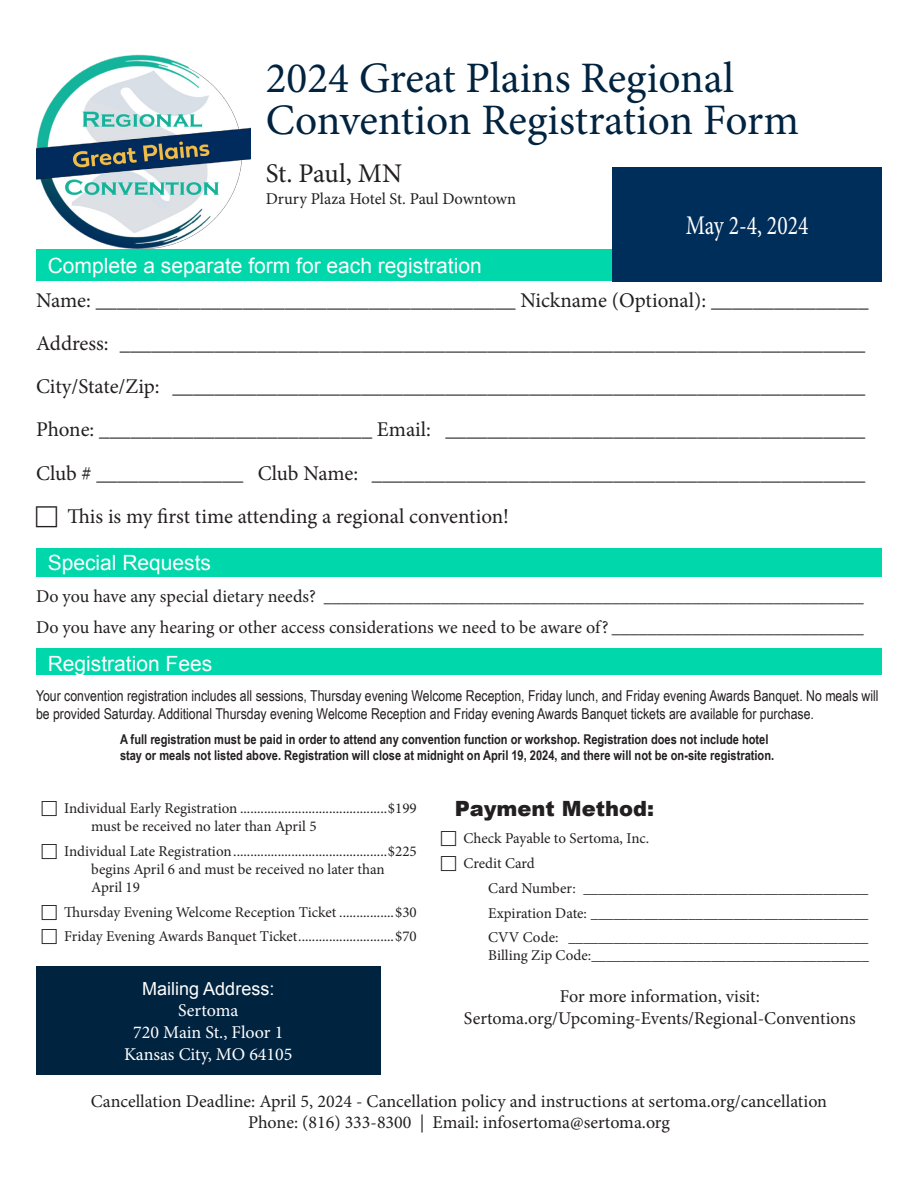
<style>
.page{position:relative;width:918px;height:1188px;background:#fff}
.page>*{position:absolute;margin:0;border:0;box-sizing:border-box;transform-origin:0 0}
.Paragraph_Style_2{font:43.5px/42px "Minion Pro";color:#002340}
.t1{font:27px "Minion Pro";color:#fff;scale:.8 1}
.t2{font:27px "Minion Pro";letter-spacing:-.015em;color:#231f20}
.t3{font:21px "Minion Pro";letter-spacing:-.005em;color:#231f20}
.t4{font:21px "Arial";color:#fff}
.t5{font:900 21px "Arial";color:#231f20}
.t6{font:18px/21.6px "Minion Pro";color:#231f20;text-align:center}
.t7{font:18px "Minion Pro";color:#fff}
.t8{font:18px "Arial";color:#fff}
.t9{font:16.5px "Minion Pro";letter-spacing:-.005em;color:#231f20}
.t10{font:15px/18px "Minion Pro";color:#231f20}
.t11{font:15px/18px "Arial Narrow";color:#231f20}
.t12{font:700 13.5px "Arial Narrow";color:#231f20}
</style>
<div class="page">
<img style="left:36px;top:54px;width:215px;height:196px">
<div style="left:36px;top:549px;width:846px;height:28px;background:#00d8ac"></div>
<div style="left:36px;top:648px;width:846px;height:27px;background:#00d8ac"></div>
<div style="left:36px;top:966px;width:345px;height:109px;background:#002340"></div>
<div style="left:36px;top:250px;width:592px;height:31px;background:#00d8ac"></div>
<div style="left:612px;top:167px;width:270px;height:114px;background:#002e5a"></div>
<p class="Paragraph_Style_2" style="left:266px;top:57px;width:535px">2024 Great Plains Regional<br>Convention Registration Form</p>
<p class="t2" style="left:266px;top:156px;width:138px">St. Paul, MN</p>
<p class="t9" style="left:266px;top:188px;width:252px">Drury Plaza Hotel St. Paul Downtown</p>
<p class="t4" style="left:48px;top:252px;width:436px">Complete a separate form for each registration</p>
<p class="t1" style="left:686px;top:207px;width:155px">May 2-4, 2024</p>
<p class="t3" style="left:36px;top:286px;width:834px">Name: ________________________________________ Nickname (Optional): _______________</p>
<p class="t3" style="left:36px;top:329px;width:831px">Address: _______________________________________________________________________</p>
<p class="t3" style="left:36px;top:372px;width:831px">City/State/Zip: __________________________________________________________________</p>
<p class="t3" style="left:36px;top:416px;width:831px">Phone: __________________________ Email: ________________________________________</p>
<p class="t3" style="left:36px;top:459px;width:831px">Club # ______________ Club Name: _______________________________________________</p>
<p class="t3" style="left:68px;top:502px;width:443px">This is my first time attending a regional convention!</p>
<p class="t4" style="left:48px;top:549px;width:165px">Special Requests</p>
<p class="t6" style="left:36px;top:586px;width:829px">Do you have any special dietary needs? ____________________________________________________________</p>
<p class="t6" style="left:36px;top:616px;width:829px">Do you have any hearing or other access considerations we need to be aware of? ____________________________</p>
<p class="t4" style="left:48px;top:649px;width:166px">Registration Fees</p>
<p class="t11" style="left:36px;top:686px;width:844px">Your convention registration includes all sessions, Thursday evening Welcome Reception, Friday lunch, and Friday evening Awards Banquet. No meals will be provided Saturday. Additional Thursday evening Welcome Reception and Friday evening Awards Banquet tickets are available for purchase.</p>
<p class="t12" style="left:120px;top:729px;width:650px">A full registration must be paid in order to attend any convention function or workshop. Registration does not include hotel</p>
<p class="t12" style="left:120px;top:745px;width:656px">stay or meals not listed above. Registration will close at midnight on April 19, 2024, and there will not be on-site registration.</p>
<p class="t5" style="left:455px;top:794px;width:201px">Payment Method:</p>
<p class="t10" style="left:464px;top:830px;width:187px">Check Payable to Sertoma, Inc.</p>
<p class="t10" style="left:464px;top:854px;width:73px">Credit Card</p>
<p class="t10" style="left:488px;top:879px;width:382px">Card Number: ______________________________________</p>
<p class="t10" style="left:488px;top:904px;width:382px">Expiration Date: _____________________________________</p>
<p class="t10" style="left:488px;top:929px;width:382px">CVV Code: ________________________________________<br>Billing Zip Code:_____________________________________</p>
<p class="t10" style="left:64px;top:800px;width:354px">Individual Early Registration ...........................................$199</p>
<p class="t10" style="left:91px;top:818px;width:227px">must be received no later than April 5</p>
<p class="t10" style="left:64px;top:842px;width:354px">Individual Late Registration.............................................$225</p>
<p class="t10" style="left:91px;top:860px;width:295px">begins April 6 and must be received no later than<br>April 19</p>
<p class="t10" style="left:64px;top:903px;width:354px">Thursday Evening Welcome Reception Ticket ................$30</p>
<p class="t10" style="left:64px;top:928px;width:354px">Friday Evening Awards Banquet Ticket............................$70</p>
<p class="t8" style="left:142px;top:977px;width:134px">Mailing Address:</p>
<p class="t7" style="left:178px;top:999px;width:62px">Sertoma</p>
<p class="t7" style="left:133px;top:1020px;width:152px">720 Main St., Floor 1</p>
<p class="t7" style="left:124px;top:1042px;width:170px">Kansas City, MO 64105</p>
<p class="t6" style="left:464px;top:986px;width:393px">For more information, visit:<br>Sertoma.org/Upcoming-Events/Regional-Conventions</p>
<p class="t6" style="left:91px;top:1090px;width:738px">Cancellation Deadline: April 5, 2024 - Cancellation policy and instructions at sertoma.org/cancellation<br>Phone: (816) 333-8300 | Email: infosertoma@sertoma.org</p>
</div>
